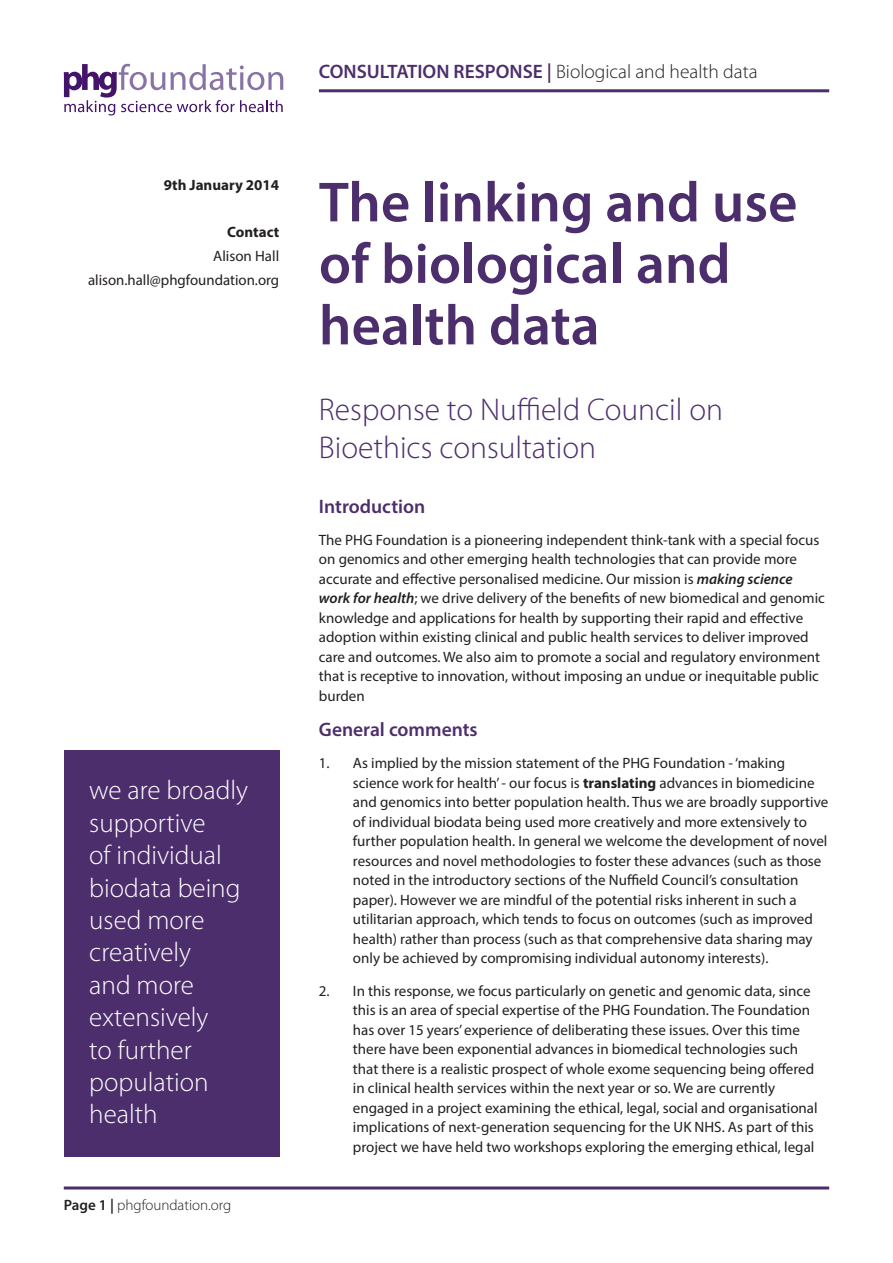
<style>
.page{position:relative;width:893px;height:1263px;background:#fff}
.page>*{position:absolute;margin:0;border:0;box-sizing:border-box;transform-origin:0 0}
.Heading_1{font:600 57px/61.5px "Myriad Pro";color:#4d2e6d}
.Heading_1-2{font:300 31.5px/37.8px "Myriad Pro";color:#4d2e6d}
.t1{font:300 27px/32.4px "Myriad Pro";color:#fff}
.t2{font:300 19.5px "Myriad Pro";color:#231f20}
.Main_text_heading{font:600 19.5px "Myriad Pro";color:#4d2e6d}
.Main_text{font:15px/19.5px "Myriad Pro";color:#231f20}
.t3{font:300 15px "Myriad Pro";color:#231f20}
.Main_text-2{font:700 15px "Myriad Pro";color:#231f20}
.s1{font-weight:600}
.s2{font-weight:600;color:#4d2e6d}
.s3{font-weight:600;font-style:italic}
.s4{font-weight:700}
</style>
<div class="page">
<hr style="left:64px;top:1186px;width:765px;height:3px;background:#4d2e6d">
<hr style="left:319px;top:89px;width:510px;height:3px;background:#4d2e6d">
<svg style="left:64px;top:64px;width:219px;height:52px"></svg>
<div style="left:64px;top:750px;width:215px;height:407px;background:#4d2e6d"></div>
<p class="Main_text-2" style="left:164px;top:175px;width:117px">9th January 2014</p>
<p class="Main_text-2" style="left:227px;top:223px;width:53px">Contact</p>
<p class="Main_text" style="left:213px;top:246px;width:67px">Alison Hall</p>
<p class="Main_text" style="left:88px;top:270px;width:193px">alison.hall@phgfoundation.org</p>
<p class="t1" style="left:89px;top:774px;width:160px">we are broadly supportive<br>of individual biodata being used more creatively<br>and more extensively<br>to further population health</p>
<p class="t3" style="left:64px;top:1197px;width:169px"><span class="s1">Page 1 |</span> phgfoundation.org</p>
<h3 class="t2" style="left:319px;top:61px;width:440px"><span class="s2">CONSULTATION RESPONSE |</span> Biological and health data</h3>
<p class="Heading_1" style="left:319px;top:170px;width:480px">The linking and use of biological and health data</p>
<p class="Heading_1-2" style="left:319px;top:391px;width:406px">Response to Nuffield Council on<br>Bioethics consultation</p>
<p class="Main_text_heading" style="left:319px;top:494px;width:108px">Introduction</p>
<p class="Main_text" style="left:319px;top:530px;width:507px">The PHG Foundation is a pioneering independent think-tank with a special focus on genomics and other emerging health technologies that can provide more accurate and effective personalised medicine. Our mission is <span class="s3">making science work for health</span>; we drive delivery of the benefits of new biomedical and genomic knowledge and applications for health by supporting their rapid and effective adoption within existing clinical and public health services to deliver improved care and outcomes. We also aim to promote a social and regulatory environment that is receptive to innovation, without imposing an undue or inequitable public burden</p>
<p class="Main_text_heading" style="left:319px;top:717px;width:160px">General comments</p>
<p class="Main_text" style="left:353px;top:753px;width:477px;text-indent:-34px">1. As implied by the mission statement of the PHG Foundation - ‘making science work for health’ - our focus is <span class="s4">translating</span> advances in biomedicine and genomics into better population health. Thus we are broadly supportive of individual biodata being used more creatively and more extensively to further population health. In general we welcome the development of novel resources and novel methodologies to foster these advances (such as those noted in the introductory sections of the Nuffield Council’s consultation paper). However we are mindful of the potential risks inherent in such a utilitarian approach, which tends to focus on outcomes (such as improved health) rather than process (such as that comprehensive data sharing may only be achieved by compromising individual autonomy interests).</p>
<p class="Main_text" style="left:353px;top:980px;width:466px;text-indent:-34px">2. In this response, we focus particularly on genetic and genomic data, since this is an area of special expertise of the PHG Foundation. The Foundation has over 15 years’ experience of deliberating these issues. Over this time there have been exponential advances in biomedical technologies such that there is a realistic prospect of whole exome sequencing being offered in clinical health services within the next year or so. We are currently engaged in a project examining the ethical, legal, social and organisational implications of next-generation sequencing for the UK NHS. As part of this project we have held two workshops exploring the emerging ethical, legal</p>
</div>
